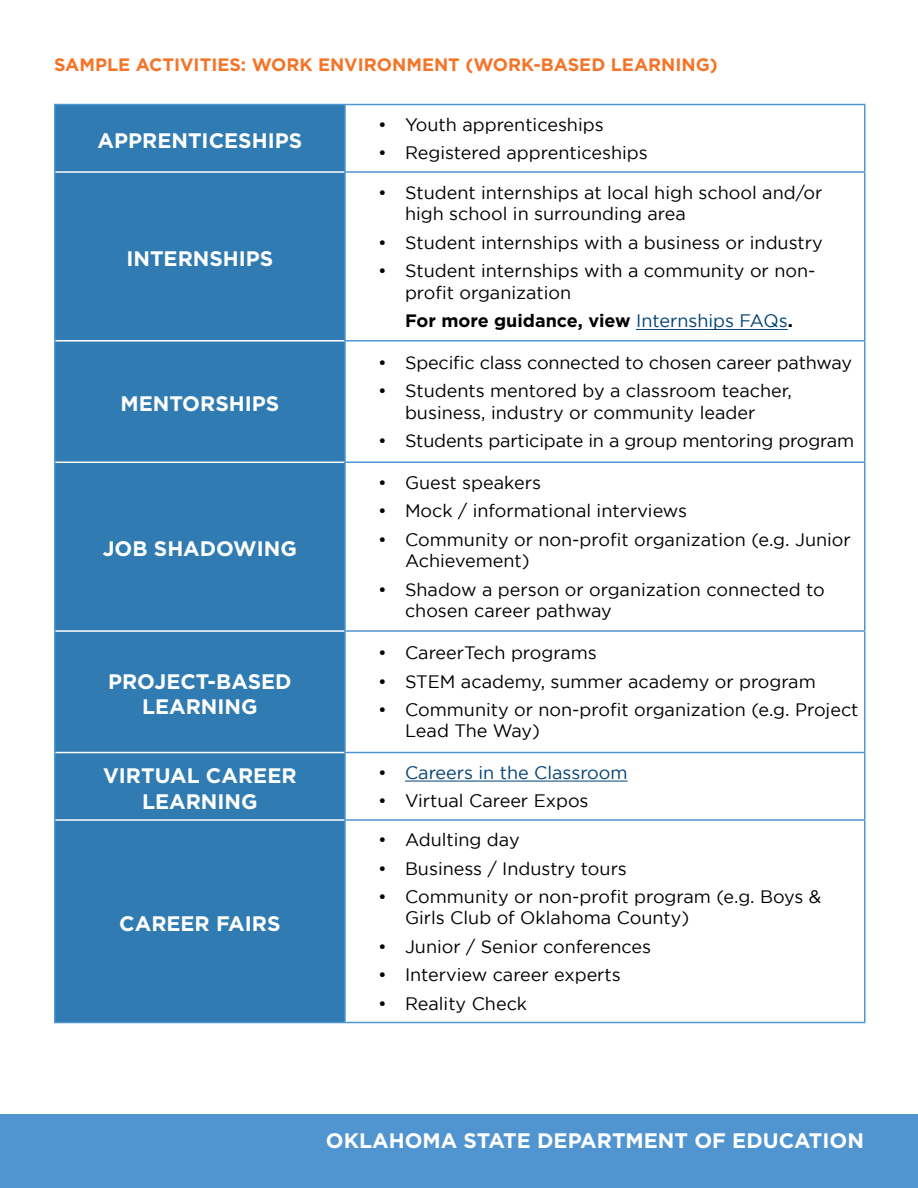
<style>
.page{position:relative;width:918px;height:1188px;background:#fff}
.page>*{position:absolute;margin:0;border:0;box-sizing:border-box;transform-origin:0 0}
.Table_Header{font:700 21px/25.2px "Gotham";color:#fff;text-align:center}
.t1{font:18px/21.6px "Gotham";color:#000}
.H3-2{font:700 18px "Gotham";color:#f47529}
.Body{font:700 18px "Gotham";color:#000}
.t2{font:18px "Gotham";color:#004275}
.s1{font-weight:400;color:#004275}
.s2{color:#000}
</style>
<div class="page">
<div style="left:56px;top:105px;width:288px;height:917px;background:#307cb2"></div>
<hr style="left:54px;top:104px;width:291px;height:1px;background:#5195d0">
<hr style="left:54px;top:105px;width:2px;height:67px;background:#5195d0">
<hr style="left:345px;top:104px;width:521px;height:1px;background:#5195d0">
<hr style="left:344px;top:105px;width:2px;height:66px;background:#5195d0">
<hr style="left:864px;top:105px;width:2px;height:66px;background:#5195d0">
<hr style="left:54px;top:172px;width:2px;height:169px;background:#5195d0">
<hr style="left:344px;top:171px;width:522px;height:2px;background:#5195d0">
<hr style="left:344px;top:173px;width:2px;height:167px;background:#5195d0">
<hr style="left:864px;top:173px;width:2px;height:167px;background:#5195d0">
<hr style="left:54px;top:341px;width:2px;height:121px;background:#5195d0">
<hr style="left:344px;top:340px;width:522px;height:2px;background:#5195d0">
<hr style="left:344px;top:342px;width:2px;height:120px;background:#5195d0">
<hr style="left:864px;top:342px;width:2px;height:120px;background:#5195d0">
<hr style="left:54px;top:462px;width:2px;height:169px;background:#5195d0">
<hr style="left:344px;top:462px;width:522px;height:1px;background:#5195d0">
<hr style="left:344px;top:463px;width:2px;height:167px;background:#5195d0">
<hr style="left:864px;top:463px;width:2px;height:167px;background:#5195d0">
<hr style="left:54px;top:631px;width:2px;height:122px;background:#5195d0">
<hr style="left:344px;top:630px;width:522px;height:2px;background:#5195d0">
<hr style="left:344px;top:632px;width:2px;height:120px;background:#5195d0">
<hr style="left:864px;top:632px;width:2px;height:120px;background:#5195d0">
<hr style="left:54px;top:753px;width:2px;height:67px;background:#5195d0">
<hr style="left:344px;top:752px;width:522px;height:1px;background:#5195d0">
<hr style="left:344px;top:753px;width:2px;height:66px;background:#5195d0">
<hr style="left:864px;top:753px;width:2px;height:66px;background:#5195d0">
<hr style="left:54px;top:820px;width:2px;height:202px;background:#5195d0">
<hr style="left:344px;top:819px;width:522px;height:2px;background:#5195d0">
<hr style="left:344px;top:821px;width:2px;height:201px;background:#5195d0">
<hr style="left:864px;top:821px;width:2px;height:201px;background:#5195d0">
<hr style="left:54px;top:1022px;width:291px;height:1px;background:#5195d0">
<hr style="left:345px;top:1022px;width:521px;height:1px;background:#5195d0">
<hr style="left:56px;top:171px;width:288px;height:2px;background:#fff">
<hr style="left:56px;top:340px;width:288px;height:2px;background:#fff">
<hr style="left:56px;top:462px;width:288px;height:1px;background:#fff">
<hr style="left:56px;top:630px;width:288px;height:2px;background:#fff">
<hr style="left:56px;top:752px;width:288px;height:1px;background:#fff">
<hr style="left:56px;top:819px;width:288px;height:2px;background:#fff">
<hr style="left:636px;top:329px;width:152px;height:1px;background:#004275">
<hr style="left:405px;top:781px;width:223px;height:1px;background:#004275">
<div style="left:0;top:1115px;width:918px;height:73px;background:#5195d0"></div>
<p class="H3-2" style="left:54px;top:54px;width:665px">SAMPLE ACTIVITIES: WORK ENVIRONMENT (WORK-BASED LEARNING)</p>
<p class="Table_Header" style="left:98px;top:128px;width:206px">APPRENTICESHIPS</p>
<p class="Table_Header" style="left:126px;top:246px;width:149px">INTERNSHIPS</p>
<p class="Table_Header" style="left:120px;top:391px;width:160px">MENTORSHIPS</p>
<p class="Table_Header" style="left:103px;top:536px;width:196px">JOB SHADOWING</p>
<p class="Table_Header" style="left:108px;top:668px;width:185px">PROJECT-BASED<br>LEARNING</p>
<p class="t1" style="left:378px;top:113px;width:227px">• Youth apprenticeships</p>
<p class="t1" style="left:378px;top:142px;width:271px">• Registered apprenticeships</p>
<p class="t1" style="left:405px;top:181px;width:419px;text-indent:-27px">• Student internships at local high school and/or high school in surrounding area</p>
<p class="t1" style="left:378px;top:231px;width:446px">• Student internships with a business or industry</p>
<p class="t1" style="left:405px;top:260px;width:412px;text-indent:-27px">• Student internships with a community or non&shy;profit organization</p>
<p class="Body" style="left:405px;top:310px;width:389px">For more guidance, view <span class="s1">Internships FAQs</span>.</p>
<p class="t1" style="left:378px;top:352px;width:475px">• Specific class connected to chosen career pathway</p>
<p class="t1" style="left:378px;top:380px;width:415px;text-align:center">• Students mentored by a classroom teacher, business, industry or community leader</p>
<p class="t1" style="left:378px;top:430px;width:478px">• Students participate in a group mentoring program</p>
<p class="t1" style="left:378px;top:472px;width:165px">• Guest speakers</p>
<p class="t1" style="left:378px;top:500px;width:311px">• Mock / informational interviews</p>
<p class="t1" style="left:405px;top:528px;width:447px;text-indent:-27px">• Community or non-profit organization (e.g. Junior<br>Achievement)</p>
<p class="t1" style="left:405px;top:578px;width:421px;text-indent:-27px">• Shadow a person or organization connected to chosen career pathway</p>
<p class="t1" style="left:378px;top:642px;width:220px">• CareerTech programs</p>
<p class="t1" style="left:378px;top:670px;width:439px">• STEM academy, summer academy or program</p>
<p class="t1" style="left:405px;top:698px;width:455px;text-indent:-27px">• Community or non-profit organization (e.g. Project<br>Lead The Way)</p>
<p class="Table_Header" style="left:103px;top:763px;width:195px">VIRTUAL CAREER<br>LEARNING</p>
<p class="t2" style="left:378px;top:762px;width:251px"><span class="s2">•</span> Careers in the Classroom</p>
<p class="t1" style="left:378px;top:790px;width:212px">• Virtual Career Expos</p>
<p class="Table_Header" style="left:119px;top:911px;width:163px">CAREER FAIRS</p>
<p class="t1" style="left:378px;top:829px;width:143px">• Adulting day</p>
<p class="t1" style="left:378px;top:857px;width:250px">• Business / Industry tours</p>
<p class="t1" style="left:405px;top:885px;width:418px;text-indent:-27px">• Community or non-profit program (e.g. Boys &amp;<br>Girls Club of Oklahoma County)</p>
<p class="t1" style="left:378px;top:935px;width:275px">• Junior / Senior conferences</p>
<p class="t1" style="left:378px;top:964px;width:244px">• Interview career experts</p>
<p class="t1" style="left:378px;top:992px;width:151px">• Reality Check</p>
<p class="Table_Header" style="left:326px;top:1127px;width:540px">OKLAHOMA STATE DEPARTMENT OF EDUCATION</p>
</div>
